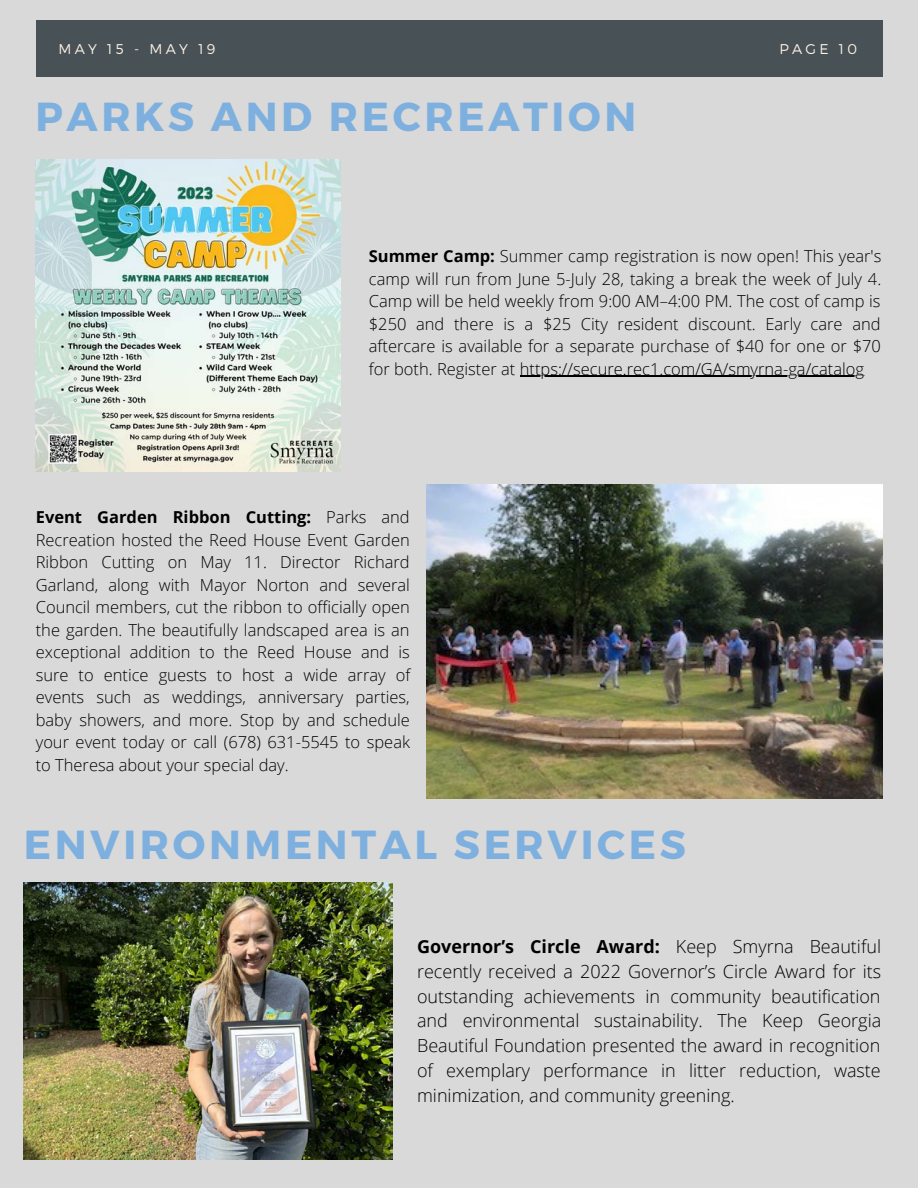
<style>
.page{position:relative;width:918px;height:1188px;background:#d9d9d9}
.page>*{position:absolute;margin:0;border:0;box-sizing:border-box;transform-origin:0 0}
.t1{font:700 40.5px "Montserrat";letter-spacing:.09em;color:#7eb0df}
.t2{font:300 18px/24.8px "Open Sans";color:#000;text-align:justify}
.t3{font:300 16.5px/22.5px "Open Sans";color:#000;text-align:justify}
.t4{font:300 14.1px "Montserrat";letter-spacing:.23em;color:#fcf2e6}
.s1{font-weight:700}
</style>
<div class="page">
<div style="left:36px;top:20px;width:846px;height:56px;background:#485155"></div>
<img style="left:35px;top:159px;width:305px;height:312px">
<img style="left:426px;top:485px;width:456px;height:313px">
<img style="left:24px;top:882px;width:369px;height:277px">
<hr style="left:520px;top:376px;width:344px;height:1px;background:#000">
<p class="t4" style="left:58px;top:39px;width:158px">MAY 15 - MAY 19</p>
<p class="t4" style="left:779px;top:39px;width:79px">PAGE 10</p>
<p class="t1" style="left:35px;top:90px;width:602px">PARKS AND RECREATION</p>
<p class="t3" style="left:369px;top:245px;width:514px"><span class="s1">Summer Camp:</span> Summer camp registration is now open! This year's camp will run from June 5-July 28, taking a break the week of July 4.<br>Camp will be held weekly from 9:00 AM–4:00 PM. The cost of camp is $250 and there is a $25 City resident discount. Early care and aftercare is available for a separate purchase of $40 for one or $70 for both. Register at https://secure.rec1.com/GA/smyrna-ga/catalog</p>
<p class="t3" style="left:36px;top:506px;width:376px"><span class="s1">Event Garden Ribbon Cutting:</span> Parks and Recreation hosted the Reed House Event Garden Ribbon Cutting on May 11. Director Richard Garland, along with Mayor Norton and several Council members, cut the ribbon to officially open the garden. The beautifully landscaped area is an exceptional addition to the Reed House and is sure to entice guests to host a wide array of events such as weddings, anniversary parties, baby showers, and more. Stop by and schedule your event today or call (678) 631-5545 to speak to Theresa about your special day.</p>
<p class="t1" style="left:24px;top:819px;width:664px">ENVIRONMENTAL SERVICES</p>
<p class="t2" style="left:417px;top:934px;width:466px"><span class="s1">Governor’s Circle Award:</span> Keep Smyrna Beautiful recently received a 2022 Governor’s Circle Award for its outstanding achievements in community beautification and environmental sustainability. The Keep Georgia Beautiful Foundation presented the award in recognition of exemplary performance in litter reduction, waste minimization, and community greening.</p>
</div>
